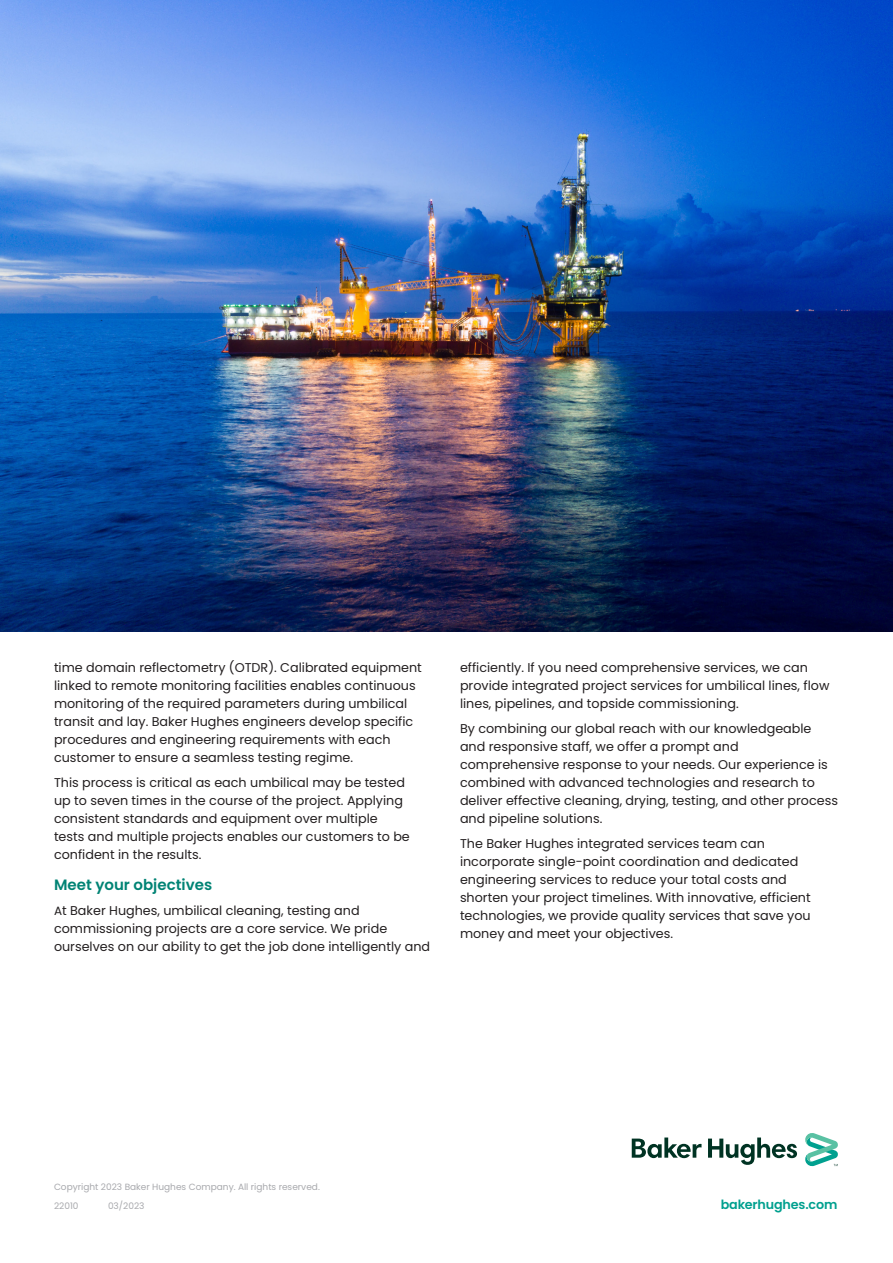
<style>
.page{position:relative;width:893px;height:1263px;background:#fff}
.page>*{position:absolute;margin:0;border:0;box-sizing:border-box;transform-origin:0 0}
.FS_PS_Body_Headings{font:600 15px "Poppins";color:#018374}
.FS_PS_Body_Text{font:12.75px/18px "Poppins";color:#231f20}
.t1{font:600 12.75px "Poppins";letter-spacing:-.01em;color:#00a08f}
._6pt-legal_footnote{font:9px "Poppins";color:#a8a9ad}
.s1{font-size:12px}
</style>
<div class="page">
<img style="left:0;top:0;width:893px;height:631px">
<svg style="left:632px;top:1133px;width:206px;height:34px"></svg>
<p class="FS_PS_Body_Text" style="left:54px;top:659px;width:369px">time domain reflectometry (OTDR). Calibrated equipment linked to remote monitoring facilities enables continuous monitoring of the required parameters during umbilical transit and lay. Baker Hughes engineers develop specific procedures and engineering requirements with each customer to ensure a seamless testing regime.</p>
<p class="FS_PS_Body_Text" style="left:54px;top:773px;width:357px">This process is critical as each umbilical may be tested up to seven times in the course of the project. Applying consistent standards and equipment over multiple tests and multiple projects enables our customers to be confident in the results.</p>
<p class="FS_PS_Body_Headings" style="left:54px;top:876px;width:160px">Meet your objectives</p>
<p class="FS_PS_Body_Text" style="left:54px;top:902px;width:378px"><span class="s1">A</span>t Baker Hughes, umbilical cleaning, testing and commissioning projects are a core service. We pride ourselves on our ability to get the job done intelligently and</p>
<p class="FS_PS_Body_Text" style="left:460px;top:659px;width:371px">efficiently. If you need comprehensive services, we can provide integrated project services for umbilical lines, flow lines, pipelines, and topside commissioning.</p>
<p class="FS_PS_Body_Text" style="left:460px;top:719px;width:379px">By combining our global reach with our knowledgeable and responsive staff, we offer a prompt and comprehensive response to your needs. Our experience is combined with advanced technologies and research to deliver effective cleaning, drying, testing, and other process and pipeline solutions.</p>
<p class="FS_PS_Body_Text" style="left:460px;top:834px;width:352px">The Baker Hughes integrated services team can incorporate single-point coordination and dedicated engineering services to reduce your total costs and shorten your project timelines. With innovative, efficient technologies, we provide quality services that save you money and meet your objectives.</p>
<p class="_6pt-legal_footnote" style="left:54px;top:1182px;width:267px">Copyright 2023 Baker Hughes Company. All rights reserved.</p>
<p class="_6pt-legal_footnote" style="left:54px;top:1200px;width:26px">22010</p>
<p class="_6pt-legal_footnote" style="left:108px;top:1200px;width:38px">03/2023</p>
<p class="t1" style="left:721px;top:1197px;width:118px">bakerhughes.com</p>
</div>
